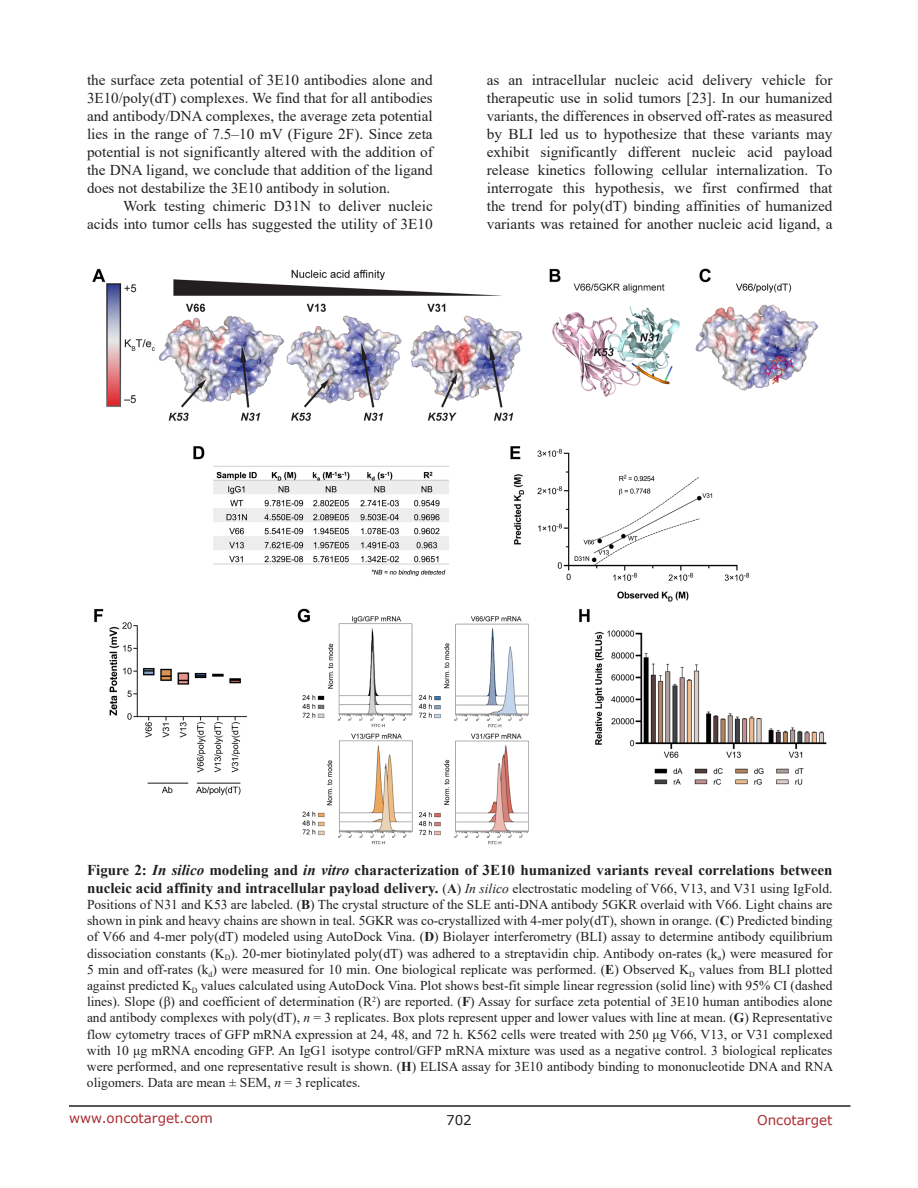
<style>
.page{position:relative;width:918px;height:1188px;background:#fff}
.page>*{position:absolute;margin:0;border:0;box-sizing:border-box;transform-origin:0 0}
.BodyText{font:15px/18px "Times New Roman";color:#231f20;text-align:justify}
.FigureText{font:700 15px/18px "Times New Roman";color:#231f20}
.FigureText-2{font:13.5px/16.2px "Times New Roman";color:#231f20;text-align:justify}
.t1{font:13.5px "Verdana";color:#ac2b31}
.t2{font:13.5px "Verdana";color:#231f20}
.s1{font-style:italic}
.s2{font-weight:400;font-size:13.5px}
.s3{font-size:13.5px}
.s4{font-weight:400;font-style:italic;font-size:13.5px}
.s5{font-weight:700}
</style>
<div class="page">
<hr style="left:69px;top:1105px;width:781px;height:2px;background:#231f20">
<img style="left:92px;top:268px;width:735px;height:577px">
<p class="BodyText" style="left:87px;top:71px;width:347px">the surface zeta potential of 3E10 antibodies alone and 3E10/poly(dT) complexes. We find that for all antibodies and antibody/DNA complexes, the average zeta potential lies in the range of 7.5–10 mV (Figure 2F). Since zeta potential is not significantly altered with the addition of the DNA ligand, we conclude that addition of the ligand does not destabilize the 3E10 antibody in solution.</p>
<p class="BodyText" style="left:87px;top:197px;width:347px;text-align:right">Work testing chimeric D31N to deliver nucleic<br>acids into tumor cells has suggested the utility of 3E10</p>
<p class="BodyText" style="left:487px;top:71px;width:347px">as an intracellular nucleic acid delivery vehicle for therapeutic use in solid tumors [23]. In our humanized variants, the differences in observed off-rates as measured by BLI led us to hypothesize that these variants may exhibit significantly different nucleic acid payload release kinetics following cellular internalization. To interrogate this hypothesis, we first confirmed that the trend for poly(dT) binding affinities of humanized variants was retained for another nucleic acid ligand, a</p>
<p class="FigureText" style="left:87px;top:860px;width:747px">Figure 2: <span class="s1">In silico</span> modeling and <span class="s1">in vitro</span> characterization of 3E10 humanized variants reveal correlations between nucleic acid affinity and intracellular payload delivery. <span class="s2">(</span><span class="s3">A</span><span class="s2">)</span> <span class="s4">In silico</span> <span class="s2">electrostatic modeling of V66, V13, and V31 using IgFold.</span></p>
<p class="FigureText-2" style="left:87px;top:896px;width:748px">Positions of N31 and K53 are labeled. (<span class="s5">B</span>) The crystal structure of the SLE anti-DNA antibody 5GKR overlaid with V66. Light chains are shown in pink and heavy chains are shown in teal. 5GKR was co-crystallized with 4-mer poly(dT), shown in orange. (<span class="s5">C</span>) Predicted binding of V66 and 4-mer poly(dT) modeled using AutoDock Vina. (<span class="s5">D</span>) Biolayer interferometry (BLI) assay to determine antibody equilibrium dissociation constants (K<sub>D</sub>). 20-mer biotinylated poly(dT) was adhered to a streptavidin chip. Antibody on-rates (k<sub>a</sub>) were measured for 5 min and off-rates (k<sub>d</sub>) were measured for 10 min. One biological replicate was performed. (<span class="s5">E</span>) Observed K<sub>D</sub> values from BLI plotted against predicted K<sub>D</sub> values calculated using AutoDock Vina. Plot shows best-fit simple linear regression (solid line) with 95% CI (dashed lines). Slope (β) and coefficient of determination (R<sup>2</sup>) are reported. (<span class="s5">F</span>) Assay for surface zeta potential of 3E10 human antibodies alone and antibody complexes with poly(dT), <span class="s1">n</span> = 3 replicates. Box plots represent upper and lower values with line at mean. (<span class="s5">G</span>) Representative flow cytometry traces of GFP mRNA expression at 24, 48, and 72 h. K562 cells were treated with 250 μg V66, V13, or V31 complexed with 10 μg mRNA encoding GFP. An IgG1 isotype control/GFP mRNA mixture was used as a negative control. 3 biological replicates were performed, and one representative result is shown. (<span class="s5">H</span>) ELISA assay for 3E10 antibody binding to mononucleotide DNA and RNA oligomers. Data are mean ± SEM, <span class="s1">n</span> = 3 replicates.</p>
<p class="t1" style="left:69px;top:1109px;width:145px">www.oncotarget.com</p>
<p class="t2" style="left:446px;top:1111px;width:27px">702</p>
<p class="t1" style="left:757px;top:1111px;width:77px">Oncotarget</p>
</div>
